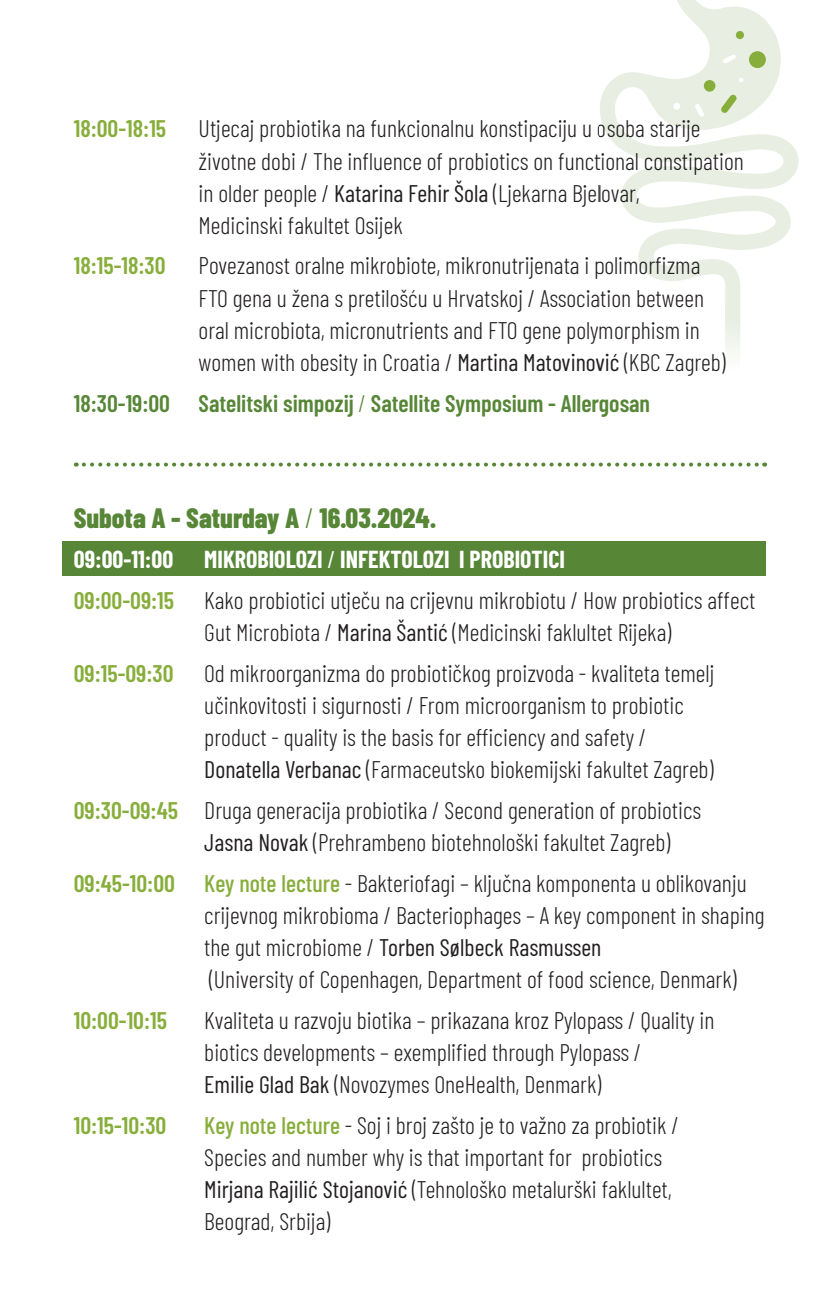
<style>
.page{position:relative;width:840px;height:1304px;background:#fff}
.page>*{position:absolute;margin:0;border:0;box-sizing:border-box;transform-origin:0 0}
.t1{font:800 28px "Barlow Condensed";color:#578637}
.t2{font:300 24px/32.2px "Barlow Condensed";color:#231f20}
.t3{font:600 24px "Barlow Condensed";color:#87ae3b}
.t4{font:600 24px "Barlow Condensed";color:#578637}
.t5{font:700 24px "Barlow Condensed";color:#fff}
.s1{font-weight:400}
.s2{font-weight:300}
.s3{font-weight:600;color:#87ae3b}
.s4{font-weight:500;color:#87ae3b}
</style>
<div class="page">
<div style="left:62px;top:541px;width:703px;height:34px;background:#578637"></div>
<svg style="left:600px;top:0;width:198px;height:353px"></svg>
<div style="left:673px;top:103px;width:7px;height:7px;background:#fff;border-radius:50%"></div>
<div style="left:748px;top:51px;width:17px;height:17px;background:#87ae3b;border-radius:50%"></div>
<div style="left:735px;top:31px;width:8px;height:8px;background:#87ae3b;border-radius:50%"></div>
<svg style="left:738px;top:78px;width:5px;height:4px"></svg>
<div style="left:703px;top:80px;width:12px;height:12px;background:#87ae3b;border-radius:50%"></div>
<svg style="left:722px;top:54px;width:13px;height:10px"></svg>
<svg style="left:720px;top:94px;width:16px;height:19px"></svg>
<svg style="left:694px;top:104px;width:10px;height:13px"></svg>
<svg style="left:84px;top:463px;width:680px;height:4px"></svg>
<p class="t3" style="left:74px;top:112px;width:94px">18:00-18:15</p>
<p class="t2" style="left:198px;top:111px;width:546px">Utjecaj probiotika na funkcionalnu konstipaciju u osoba starije životne dobi / The influence of probiotics on functional constipation in older people / <span class="s1">Katarina Fehir Šola</span> (Ljekarna Bjelovar,<br>Medicinski fakultet Osijek</p>
<p class="t3" style="left:74px;top:249px;width:93px">18:15-18:30</p>
<p class="t2" style="left:198px;top:248px;width:528px">Povezanost oralne mikrobiote, mikronutrijenata i polimorfizma FTO gena u žena s pretilošću u Hrvatskoj / Association between oral microbiota, micronutrients and FTO gene polymorphism in women with obesity in Croatia / <span class="s1">Martina Matovinović</span> (KBC Zagreb)</p>
<p class="t4" style="left:74px;top:386px;width:577px">18:30-19:00 Satelitski simpozij <span class="s2">/</span> Satellite Symposium - Allergosan</p>
<p class="t1" style="left:74px;top:498px;width:364px">Subota A - Saturday A <span class="s2">/</span> 16.03.2024.</p>
<p class="t5" style="left:74px;top:543px;width:101px">09:00-11:00</p>
<p class="t5" style="left:204px;top:543px;width:362px">MIKROBIOLOZI <span class="s1">/</span> INFEKTOLOZI I PROBIOTICI</p>
<p class="t3" style="left:74px;top:583px;width:102px">09:00-09:15</p>
<p class="t2" style="left:204px;top:583px;width:552px">Kako probiotici utječu na crijevnu mikrobiotu / How probiotics affect<br>Gut Microbiota / <span class="s1">Marina Šantić</span> (Medicinski faklultet Rijeka)</p>
<p class="t3" style="left:74px;top:656px;width:101px">09:15-09:30</p>
<p class="t2" style="left:204px;top:655px;width:511px">Od mikroorganizma do probiotičkog proizvoda - kvaliteta temelj učinkovitosti i sigurnosti / From microorganism to probiotic product - quality is the basis for efficiency and safety / <span class="s1">Donatella Verbanac</span> (Farmaceutsko biokemijski fakultet Zagreb)</p>
<p class="t2" style="left:204px;top:793px;width:498px;text-indent:-130px"><span class="s3">09:30-09:45</span> Druga generacija probiotika / Second generation of probiotics<br><span class="s1">Jasna Novak</span> (Prehrambeno biotehnološki fakultet Zagreb)</p>
<p class="t2" style="left:204px;top:865px;width:561px;text-indent:-130px"><span class="s3">09:45-10:00</span> <span class="s4">Key note lecture</span> - Bakteriofagi – ključna komponenta u oblikovanju crijevnog mikrobioma / Bacteriophages – A key component in shaping the gut microbiome / <span class="s1">Torben Sølbeck Rasmussen<br></span>(University of Copenhagen, Department of food science, Denmark)</p>
<p class="t3" style="left:74px;top:1003px;width:95px">10:00-10:15</p>
<p class="t2" style="left:204px;top:1002px;width:511px">Kvaliteta u razvoju biotika – prikazana kroz Pylopass / Quality in biotics developments – exemplified through Pylopass /<br><span class="s1">Emilie Glad Bak</span> (Novozymes OneHealth, Denmark)</p>
<p class="t3" style="left:74px;top:1108px;width:94px">10:15-10:30</p>
<p class="t2" style="left:204px;top:1107px;width:476px"><span class="s4">Key note lecture</span> - Soj i broj zašto je to važno za probiotik / Species and number why is that important for probiotics <span class="s1">Mirjana Rajilić Stojanović</span> (Tehnološko metalurški faklultet, Beograd, Srbija)</p>
</div>
